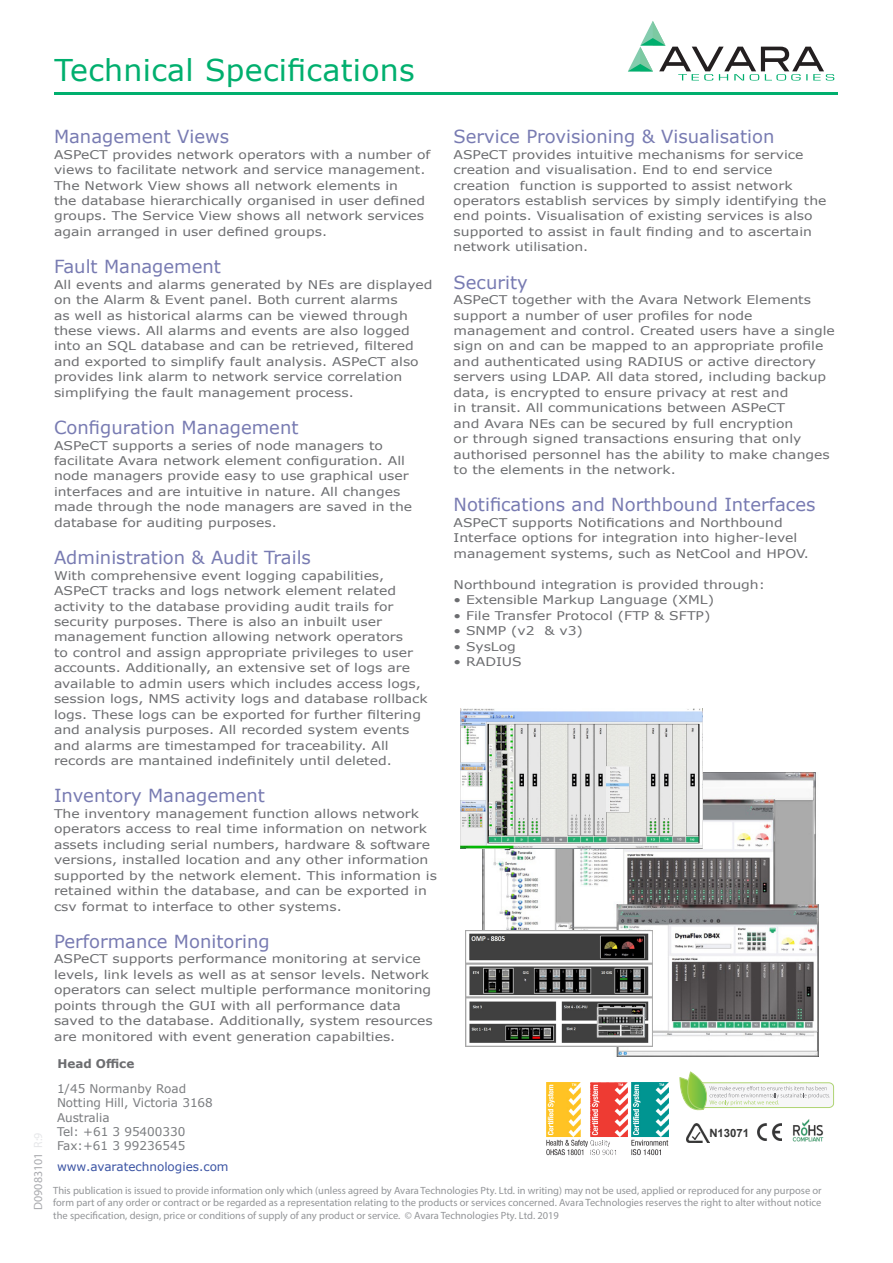
<style>
.page{position:relative;width:893px;height:1263px;background:#fff}
.page>*{position:absolute;margin:0;border:0;box-sizing:border-box;transform-origin:0 0}
.t1{font:30px "Verdana";letter-spacing:.01em;color:#00af6e}
.t2{font:18px "Verdana";color:#787bb2}
.t3{font:12px/15.5px "Verdana";color:#6c6d70;scale:1.16 1}
.t4{font:12px "Verdana";color:#7a7c7f}
.t5{font:12px "Verdana";color:#3a53a3}
.t6{font:12px "Myriad Pro";color:#a8a9ad}
.t7{font:700 12px "Verdana";color:#6c6d70}
.t8{font:700 11.4px "Arial";color:#000}
.t9{font:10.5px/12.6px "Myriad Pro";color:#939598;text-align:justify}
.s1{color:#e6e7e9}
</style>
<div class="page">
<svg style="left:628px;top:21px;width:206px;height:60px"></svg>
<hr style="left:54px;top:92px;width:783px;height:2px;background:#00af6e">
<img style="left:483px;top:773px;width:336px;height:284px">
<img style="left:757px;top:1123px;width:24px;height:17px">
<img style="left:792px;top:1119px;width:32px;height:23px">
<img style="left:687px;top:1123px;width:22px;height:19px">
<svg style="left:679px;top:1071px;width:151px;height:40px"></svg>
<img style="left:591px;top:1082px;width:36px;height:74px">
<img style="left:632px;top:1082px;width:36px;height:74px">
<img style="left:546px;top:1082px;width:41px;height:74px">
<img style="left:466px;top:930px;width:186px;height:116px">
<img style="left:460px;top:708px;width:242px;height:140px">
<p class="t1" style="left:55px;top:50px;width:362px">Technical Specifications</p>
<p class="t6" style="left:31px;top:1210px;width:79px;rotate:-90deg">D09083101 <span class="s1">R:9</span></p>
<p class="t2" style="left:54px;top:124px;width:177px">Management Views</p>
<p class="t3" style="left:54px;top:146px;width:326px">ASPeCT provides network operators with a number of views to facilitate network and service management.<br>The Network View shows all network elements in<br>the database hierarchically organised in user defined groups. The Service View shows all network services again arranged in user defined groups.</p>
<p class="t2" style="left:54px;top:254px;width:168px">Fault Management</p>
<p class="t3" style="left:54px;top:276px;width:328px">All events and alarms generated by NEs are displayed on the Alarm &amp; Event panel. Both current alarms<br>as well as historical alarms can be viewed through these views. All alarms and events are also logged into an SQL database and can be retrieved, filtered and exported to simplify fault analysis. ASPeCT also provides link alarm to network service correlation simplifying the fault management process.</p>
<p class="t2" style="left:54px;top:415px;width:246px">Configuration Management</p>
<p class="t3" style="left:54px;top:437px;width:310px">ASPeCT supports a series of node managers to facilitate Avara network element configuration. All node managers provide easy to use graphical user interfaces and are intuitive in nature. All changes made through the node managers are saved in the database for auditing purposes.</p>
<p class="t2" style="left:54px;top:545px;width:258px">Administration &amp; Audit Trails</p>
<p class="t3" style="left:54px;top:567px;width:324px">With comprehensive event logging capabilities, ASPeCT tracks and logs network element related activity to the database providing audit trails for security purposes. There is also an inbuilt user management function allowing network operators<br>to control and assign appropriate privileges to user accounts. Additionally, an extensive set of logs are available to admin users which includes access logs, session logs, NMS activity logs and database rollback logs. These logs can be exported for further filtering and analysis purposes. All recorded system events and alarms are timestamped for traceability. All records are mantained indefinitely until deleted.</p>
<p class="t2" style="left:54px;top:783px;width:212px">Inventory Management</p>
<p class="t3" style="left:54px;top:806px;width:332px">The inventory management function allows network operators access to real time information on network assets including serial numbers, hardware &amp; software versions, installed location and any other information supported by the network element. This information is retained within the database, and can be exported in csv format to interface to other systems.</p>
<p class="t2" style="left:54px;top:929px;width:217px">Performance Monitoring</p>
<p class="t3" style="left:54px;top:951px;width:328px">ASPeCT supports performance monitoring at service levels, link levels as well as at sensor levels. Network operators can select multiple performance monitoring points through the GUI with all performance data saved to the database. Additionally, system resources are monitored with event generation capabilties.</p>
<p class="t7" style="left:57px;top:1055px;width:78px">Head Office</p>
<p class="t4" style="left:57px;top:1080px;width:131px">1/45 Normanby Road</p>
<p class="t4" style="left:57px;top:1094px;width:157px">Notting Hill, Victoria 3168</p>
<p class="t4" style="left:57px;top:1109px;width:54px">Australia</p>
<p class="t4" style="left:57px;top:1123px;width:130px">Tel: +61 3 95400330</p>
<p class="t4" style="left:57px;top:1138px;width:130px">Fax:+61 3 99236545</p>
<p class="t5" style="left:57px;top:1159px;width:173px">www.avaratechnologies.com</p>
<p class="t2" style="left:454px;top:124px;width:322px">Service Provisioning &amp; Visualisation</p>
<p class="t3" style="left:454px;top:146px;width:323px">ASPeCT provides intuitive mechanisms for service creation and visualisation. End to end service creation function is supported to assist network operators establish services by simply identifying the end points. Visualisation of existing services is also supported to assist in fault finding and to ascertain network utilisation.</p>
<p class="t2" style="left:454px;top:270px;width:76px">Security</p>
<p class="t3" style="left:454px;top:292px;width:330px">ASPeCT together with the Avara Network Elements support a number of user profiles for node management and control. Created users have a single sign on and can be mapped to an appropriate profile and authenticated using RADIUS or active directory servers using LDAP. All data stored, including backup data, is encrypted to ensure privacy at rest and<br>in transit. All communications between ASPeCT<br>and Avara NEs can be secured by full encryption<br>or through signed transactions ensuring that only authorised personnel has the ability to make changes to the elements in the network.</p>
<p class="t2" style="left:454px;top:492px;width:363px">Notifications and Northbound Interfaces</p>
<p class="t3" style="left:454px;top:515px;width:308px">ASPeCT supports Notifications and Northbound<br>Interface options for integration into higher-level management systems, such as NetCool and HPOV.</p>
<p class="t3" style="left:454px;top:577px;width:270px">Northbound integration is provided through:</p>
<p class="t3" style="left:454px;top:592px;width:226px">• Extensible Markup Language (XML)</p>
<p class="t3" style="left:454px;top:608px;width:223px">• File Transfer Protocol (FTP &amp; SFTP)</p>
<p class="t3" style="left:454px;top:623px;width:113px">• SNMP (v2 &amp; v3)</p>
<p class="t3" style="left:454px;top:639px;width:55px">• SysLog</p>
<p class="t3" style="left:454px;top:654px;width:60px">• RADIUS</p>
<p class="t8" style="left:709px;top:1126px;width:41px">N13071</p>
<p class="t9" style="left:53px;top:1184px;width:770px">This publication is issued to provide information only which (unless agreed by Avara Technologies Pty. Ltd. in writing) may not be used, applied or reproduced for any purpose or form part of any order or contract or be regarded as a representation relating to the products or services concerned. Avara Technologies reserves the right to alter without notice the specification, design, price or conditions of supply of any product or service. © Avara Technologies Pty. Ltd. 2019</p>
</div>
